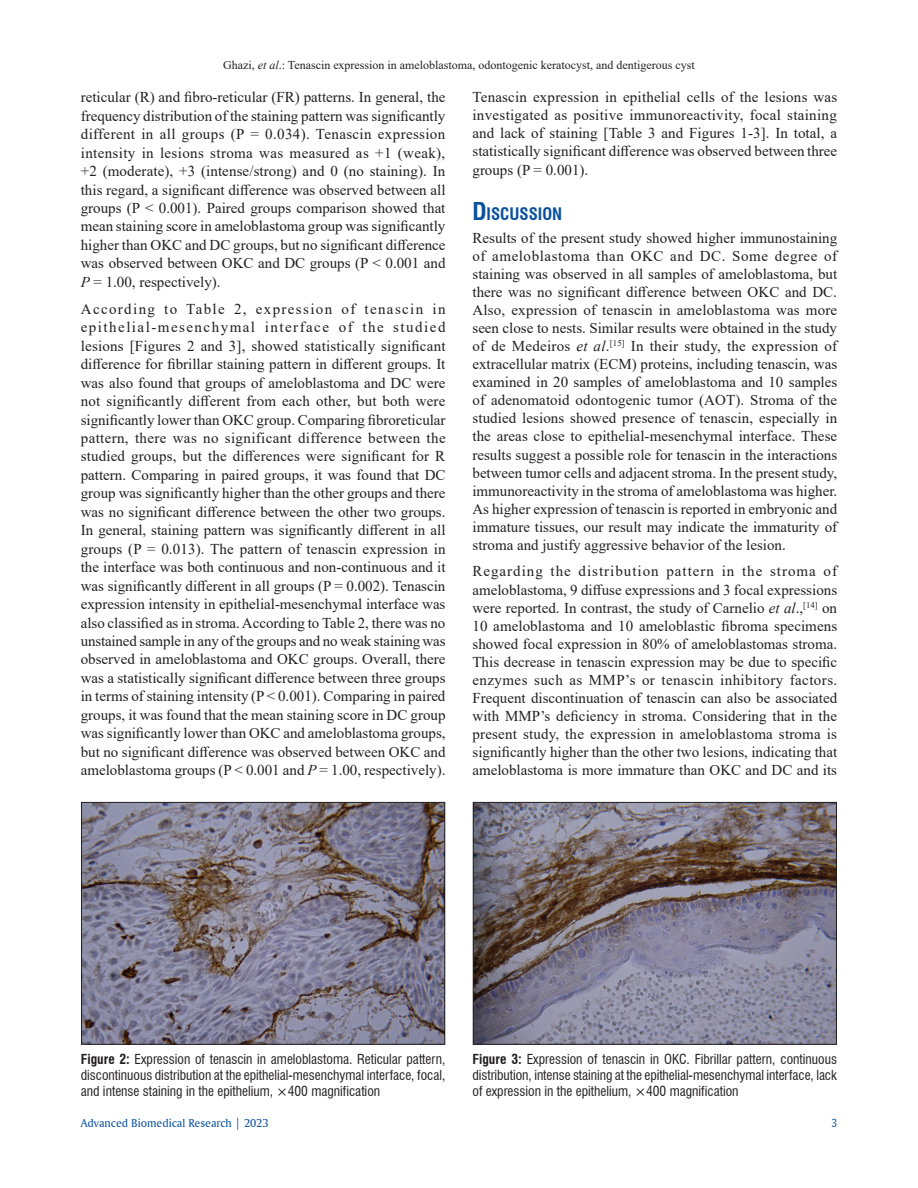
<style>
.page{position:relative;width:918px;height:1188px;background:#fff}
.page>*{position:absolute;margin:0;border:0;box-sizing:border-box;transform-origin:0 0}
.t1{font:700 condensed 16.8px "Swiss 721 BT";color:#08509d}
.TX{font:15px/18.5px "Times New Roman";color:#231f20;text-align:justify}
.FGC{font:condensed 13.5px/16.2px "Swiss 721 BT";color:#231f20;text-align:justify}
.t2{font:12px "Times New Roman";color:#231f20}
.t3{font:12px "Amerigo BT Roman A";color:#08509d}
.t4{font:12px "Bell Centennial BT Address";color:#08509d}
.s1{font-style:italic}
.s2{font-size:24px}
.s3{font-weight:700}
</style>
<div class="page">
<img style="left:81px;top:804px;width:364px;height:241px">
<div style="left:81px;top:802px;width:364px;height:242px;border:1px solid #231f20"></div>
<img style="left:475px;top:804px;width:360px;height:239px">
<div style="left:473px;top:802px;width:364px;height:243px;border:1px solid #231f20"></div>
<p class="t2" style="left:223px;top:56px;width:473px">Ghazi, <span class="s1">et al</span>.: Tenascin expression in ameloblastoma, odontogenic keratocyst, and dentigerous cyst</p>
<p class="TX" style="left:81px;top:88px;width:366px">reticular (R) and fibro‑reticular (FR) patterns. In general, the frequency distribution of the staining pattern was significantly different in all groups (P = 0.034). Tenascin expression intensity in lesions stroma was measured as +1 (weak), +2 (moderate), +3 (intense/strong) and 0 (no staining). In this regard, a significant difference was observed between all groups (P &lt; 0.001). Paired groups comparison showed that mean staining score in ameloblastoma group was significantly higher than OKC and DC groups, but no significant difference was observed between OKC and DC groups (P &lt; 0.001 and <span class="s1">P</span> = 1.00, respectively).</p>
<p class="TX" style="left:81px;top:299px;width:366px">According to Table 2, expression of tenascin in epithelial‑mesenchymal interface of the studied lesions [Figures 2 and 3], showed statistically significant difference for fibrillar staining pattern in different groups. It was also found that groups of ameloblastoma and DC were not significantly different from each other, but both were significantly lower than OKC group. Comparing fibroreticular pattern, there was no significant difference between the studied groups, but the differences were significant for R pattern. Comparing in paired groups, it was found that DC group was significantly higher than the other groups and there was no significant difference between the other two groups.<br>In general, staining pattern was significantly different in all groups (P = 0.013). The pattern of tenascin expression in the interface was both continuous and non‑continuous and it was significantly different in all groups (P = 0.002). Tenascin expression intensity in epithelial‑mesenchymal interface was also classified as in stroma. According to Table 2, there was no unstained sample in any of the groups and no weak staining was observed in ameloblastoma and OKC groups. Overall, there was a statistically significant difference between three groups in terms of staining intensity (P &lt; 0.001). Comparing in paired groups, it was found that the mean staining score in DC group was significantly lower than OKC and ameloblastoma groups, but no significant difference was observed between OKC and ameloblastoma groups (P &lt; 0.001 and <span class="s1">P</span> = 1.00, respectively).</p>
<p class="TX" style="left:472px;top:88px;width:366px;line-height:18px">Tenascin expression in epithelial cells of the lesions was investigated as positive immunoreactivity, focal staining and lack of staining [Table 3 and Figures 1‑3]. In total, a statistically significant difference was observed between three groups (P = 0.001).</p>
<h1 class="t1" style="left:472px;top:204px;width:91px"><span class="s2">D</span>ISCUSSION</h1>
<p class="TX" style="left:472px;top:228px;width:366px;line-height:18px">Results of the present study showed higher immunostaining of ameloblastoma than OKC and DC. Some degree of staining was observed in all samples of ameloblastoma, but there was no significant difference between OKC and DC.<br>Also, expression of tenascin in ameloblastoma was more seen close to nests. Similar results were obtained in the study of de Medeiros <span class="s1">et al</span>.<sup>[15]</sup> In their study, the expression of extracellular matrix (ECM) proteins, including tenascin, was examined in 20 samples of ameloblastoma and 10 samples of adenomatoid odontogenic tumor (AOT). Stroma of the studied lesions showed presence of tenascin, especially in the areas close to epithelial‑mesenchymal interface. These results suggest a possible role for tenascin in the interactions between tumor cells and adjacent stroma. In the present study, immunoreactivity in the stroma of ameloblastoma was higher.<br>As higher expression of tenascin is reported in embryonic and immature tissues, our result may indicate the immaturity of stroma and justify aggressive behavior of the lesion.</p>
<p class="TX" style="left:472px;top:562px;width:366px;line-height:18px">Regarding the distribution pattern in the stroma of ameloblastoma, 9 diffuse expressions and 3 focal expressions were reported. In contrast, the study of Carnelio <span class="s1">et al</span>.,<sup>[14]</sup> on 10 ameloblastoma and 10 ameloblastic fibroma specimens showed focal expression in 80% of ameloblastomas stroma.<br>This decrease in tenascin expression may be due to specific enzymes such as MMP’s or tenascin inhibitory factors.<br>Frequent discontinuation of tenascin can also be associated with MMP’s deficiency in stroma. Considering that in the present study, the expression in ameloblastoma stroma is significantly higher than the other two lesions, indicating that ameloblastoma is more immature than OKC and DC and its</p>
<p class="FGC" style="left:81px;top:1051px;width:366px"><span class="s3">Figure 2:</span> Expression of tenascin in ameloblastoma. Reticular pattern, discontinuous distribution at the epithelial‑mesenchymal interface, focal, and intense staining in the epithelium, ×400 magnification</p>
<p class="FGC" style="left:473px;top:1051px;width:366px"><span class="s3">Figure 3:</span> Expression of tenascin in OKC. Fibrillar pattern, continuous distribution, intense staining at the epithelial‑mesenchymal interface, lack of expression in the epithelium, ×400 magnification</p>
<p class="t3" style="left:81px;top:1116px;width:189px">Advanced Biomedical Research | 2023</p>
<p class="t4" style="left:832px;top:1116px;width:7px">3</p>
</div>
